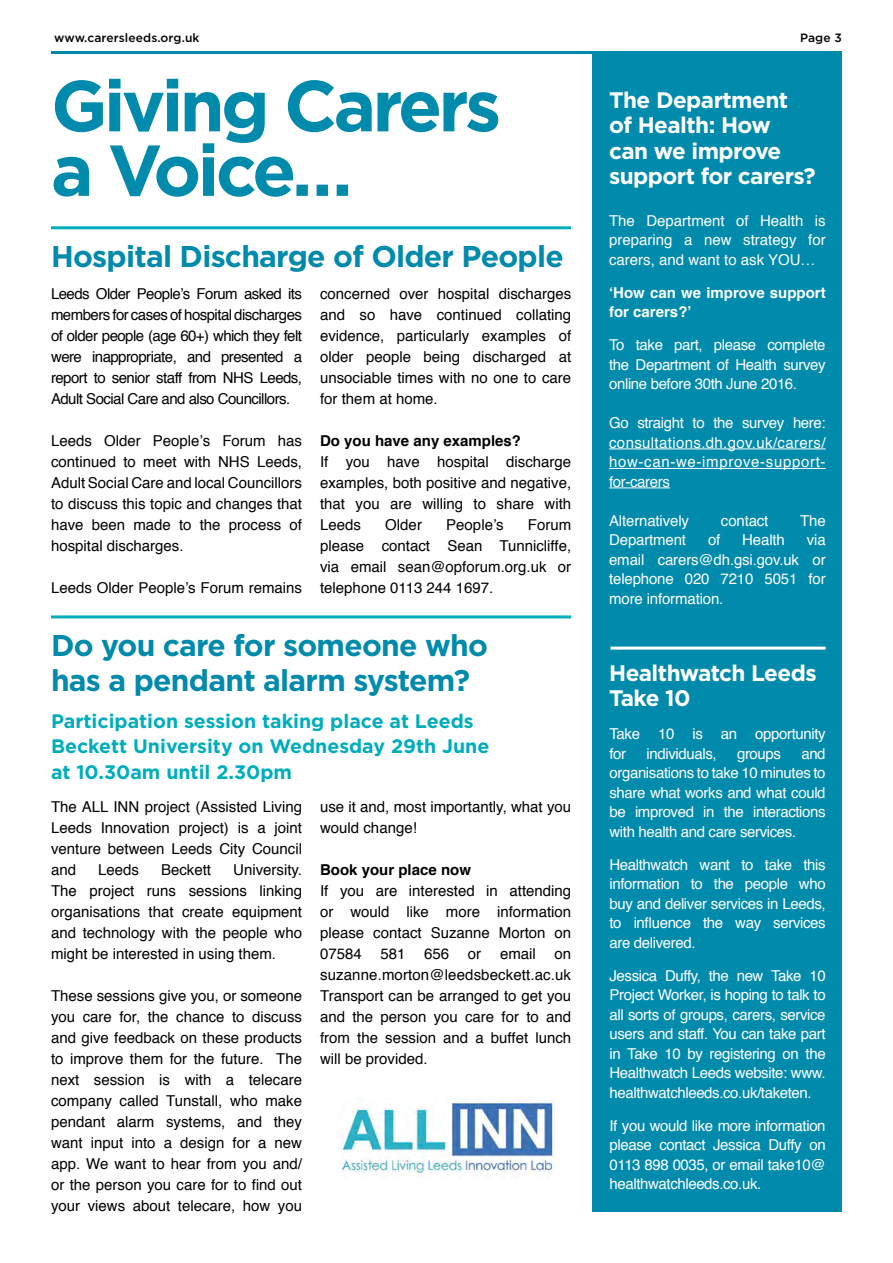
<style>
.page{position:relative;width:893px;height:1263px;background:#fff}
.page>*{position:absolute;margin:0;border:0;box-sizing:border-box;transform-origin:0 0}
.t1{font:700 72px/64.5px "Gotham";letter-spacing:-.05em;color:#008aab}
.t2{font:700 30px/34.5px "Gotham";letter-spacing:-.025em;color:#008aab}
.t3{font:700 22.5px/25.5px "Gotham";letter-spacing:-.025em;color:#fff}
.t4{font:700 19.5px/25.5px "Gotham";color:#00adbb}
.t5{font:15px/21px "Helvetica";color:#000;text-align:justify}
.t6{font:15px/19.5px "Helvetica";letter-spacing:-.025em;color:#fff;text-align:justify}
.t7{font:700 15px "Helvetica";color:#000}
.t8{font:700 15px/19.5px "Helvetica";color:#fff}
.t9{font:500 12px "Gotham";letter-spacing:.01em;color:#000}
</style>
<div class="page">
<div style="left:592px;top:51px;width:250px;height:1161px;background:#008aab"></div>
<hr style="left:51px;top:51px;width:791px;height:3px;background:#008aab">
<hr style="left:51px;top:615px;width:520px;height:3px;background:#00adbb">
<hr style="left:609px;top:448px;width:217px;height:1px;background:#fff">
<hr style="left:609px;top:468px;width:217px;height:1px;background:#fff">
<hr style="left:609px;top:487px;width:61px;height:1px;background:#fff">
<hr style="left:51px;top:226px;width:520px;height:3px;background:#00adbb">
<hr style="left:610px;top:647px;width:216px;height:3px;background:#fff">
<img style="left:341px;top:1098px;width:213px;height:80px">
<p class="t9" style="left:54px;top:31px;width:147px">www.carersleeds.org.uk</p>
<p class="t9" style="left:800px;top:31px;width:43px">Page 3</p>
<h1 class="t1" style="left:51px;top:72px;width:452px">Giving Carers a Voice…</h1>
<h3 class="t3" style="left:609px;top:86px;width:208px">The Department of Health: How<br>can we improve support for carers?</h3>
<p class="t6" style="left:609px;top:211px;width:218px">The Department of Health is preparing a new strategy for carers, and want to ask YOU…</p>
<p class="t8" style="left:609px;top:283px;width:218px">‘How can we improve support for carers?’</p>
<p class="t6" style="left:609px;top:336px;width:218px">To take part, please complete the Department of Health survey online before 30th June 2016.</p>
<p class="t6" style="left:609px;top:414px;width:218px">Go straight to the survey here: consultations.dh.gov.uk/carers/ how-can-we-improve-support&shy;for-carers</p>
<p class="t6" style="left:609px;top:511px;width:81px">Alternatively</p>
<p class="t6" style="left:721px;top:511px;width:49px">contact</p>
<p class="t6" style="left:800px;top:511px;width:27px">The</p>
<p class="t6" style="left:609px;top:531px;width:79px">Department</p>
<p class="t6" style="left:708px;top:531px;width:14px">of</p>
<p class="t6" style="left:742px;top:531px;width:44px">Health</p>
<h2 class="t2" style="left:51px;top:238px;width:514px">Hospital Discharge of Older People</h2>
<p class="t5" style="left:51px;top:284px;width:253px">Leeds Older People’s Forum asked its members for cases of hospital discharges of older people (age 60+) which they felt were inappropriate, and presented a report to senior staff from NHS Leeds, Adult Social Care and also Councillors.</p>
<p class="t5" style="left:51px;top:431px;width:253px">Leeds Older People’s Forum has continued to meet with NHS Leeds, Adult Social Care and local Councillors to discuss this topic and changes that have been made to the process of hospital discharges.</p>
<p class="t5" style="left:51px;top:578px;width:253px">Leeds Older People’s Forum remains</p>
<p class="t5" style="left:320px;top:284px;width:253px">concerned over hospital discharges and so have continued collating evidence, particularly examples of older people being discharged at unsociable times with no one to care for them at home.</p>
<p class="t7" style="left:320px;top:429px;width:202px">Do you have any examples?</p>
<p class="t5" style="left:320px;top:452px;width:253px">If you have hospital discharge examples, both positive and negative, that you are willing to share with Leeds</p>
<p class="t5" style="left:385px;top:515px;width:38px">Older</p>
<p class="t5" style="left:446px;top:515px;width:59px">People’s</p>
<p class="t5" style="left:320px;top:515px;width:253px;text-indent:208px">Forum please contact Sean Tunnicliffe, via email sean@opforum.org.uk or telephone 0113 244 1697.</p>
<p class="t6" style="left:609px;top:531px;width:218px;text-indent:198px">via email carers@dh.gsi.gov.uk or telephone 020 7210 5051 for more information.</p>
<h2 class="t2" style="left:51px;top:627px;width:438px">Do you care for someone who has a pendant alarm system?</h2>
<h3 class="t4" style="left:51px;top:708px;width:440px">Participation session taking place at Leeds<br>Beckett University on Wednesday 29th June at 10.30am until 2.30pm</h3>
<p class="t5" style="left:51px;top:797px;width:253px">The ALL INN project (Assisted Living Leeds Innovation project) is a joint venture between Leeds City Council and</p>
<p class="t5" style="left:98px;top:860px;width:42px">Leeds</p>
<p class="t5" style="left:161px;top:860px;width:52px">Beckett</p>
<p class="t5" style="left:51px;top:860px;width:253px;text-indent:182px">University.<br>The project runs sessions linking organisations that create equipment and technology with the people who might be interested in using them.</p>
<p class="t5" style="left:51px;top:986px;width:253px">These sessions give you, or someone you care for, the chance to discuss and give feedback on these products to improve them for the future. The next session is with a telecare company called Tunstall, who make pendant alarm systems, and they want input into a design for a new app. We want to hear from you and/ or the person you care for to find out your views about telecare, how you</p>
<p class="t5" style="left:320px;top:797px;width:253px">use it and, most importantly, what you would change!</p>
<p class="t7" style="left:320px;top:858px;width:152px">Book your place now</p>
<p class="t5" style="left:320px;top:881px;width:253px">If you are interested in attending or would like more information please contact Suzanne Morton on 07584 581 656 or email on suzanne.morton@leedsbeckett.ac.uk Transport can be arranged to get you and the person you care for to and from the session and a buffet lunch will be provided.</p>
<h3 class="t3" style="left:609px;top:660px;width:209px">Healthwatch Leeds<br>Take 10</h3>
<p class="t6" style="left:609px;top:724px;width:218px">Take 10 is an opportunity for</p>
<p class="t6" style="left:609px;top:744px;width:218px;text-indent:192px">and organisations to take 10 minutes to share what works and what could be improved in the interactions with health and care services.</p>
<p class="t6" style="left:609px;top:855px;width:218px">Healthwatch want to take this information to the people who buy and deliver services in Leeds, to influence the way services are delivered.</p>
<p class="t6" style="left:609px;top:966px;width:218px">Jessica Duffy, the new Take 10<br>Project Worker, is hoping to talk to all sorts of groups, carers, service users and staff. You can take part in Take 10 by registering on the Healthwatch Leeds website: www. healthwatchleeds.co.uk/taketen.</p>
<p class="t6" style="left:609px;top:1116px;width:218px">If you would like more information please contact Jessica Duffy on 0113 898 0035, or email take10@ healthwatchleeds.co.uk.</p>
<p class="t6" style="left:647px;top:744px;width:72px">individuals,</p>
<p class="t6" style="left:737px;top:744px;width:45px">groups</p>
</div>
